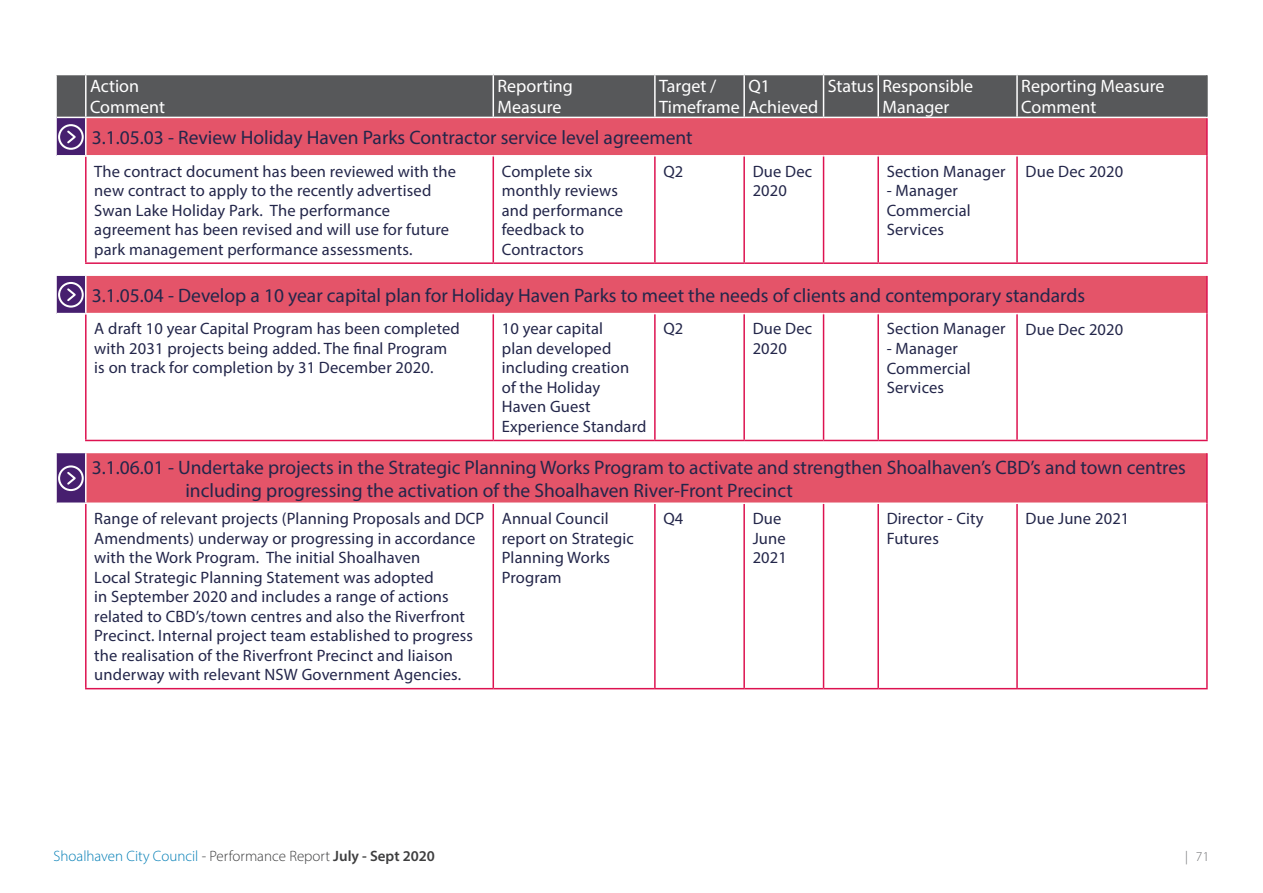
<style>
.page{position:relative;width:1263px;height:893px;background:#fff}
.page>*{position:absolute;margin:0;border:0;box-sizing:border-box;transform-origin:0 0}
.Table_Sub_Headers{font:19.5px/23.4px "Myriad Pro";color:#23264a}
.Table_Heading_1{font:18px/21.6px "Myriad Pro";color:#fff}
.Body_text{font:16.5px/19.5px "Myriad Pro";letter-spacing:.01em;color:#23264a}
.t1{font:300 15px "Myriad Pro";color:#007db5}
.t2{font:300 13.5px "Myriad Pro";color:#6c6d70}
.s1{color:#3e3e3f}
.s2{font-weight:600;color:#3e3e3f}
</style>
<div class="page">
<div style="left:57px;top:75px;width:1149px;height:42px;background:#57585a"></div>
<svg style="left:86px;top:118px;width:1121px;height:384px"></svg>
<hr style="left:85px;top:262px;width:408px;height:2px;background:#dd1250">
<hr style="left:493px;top:262px;width:162px;height:2px;background:#dd1250">
<hr style="left:655px;top:262px;width:89px;height:2px;background:#dd1250">
<hr style="left:744px;top:262px;width:79px;height:2px;background:#dd1250">
<hr style="left:823px;top:262px;width:55px;height:2px;background:#dd1250">
<hr style="left:878px;top:262px;width:139px;height:2px;background:#dd1250">
<hr style="left:1017px;top:262px;width:191px;height:2px;background:#dd1250">
<hr style="left:85px;top:440px;width:408px;height:1px;background:#dd1250">
<hr style="left:493px;top:440px;width:162px;height:1px;background:#dd1250">
<hr style="left:655px;top:440px;width:89px;height:1px;background:#dd1250">
<hr style="left:744px;top:440px;width:79px;height:1px;background:#dd1250">
<hr style="left:823px;top:440px;width:55px;height:1px;background:#dd1250">
<hr style="left:878px;top:440px;width:139px;height:1px;background:#dd1250">
<hr style="left:1017px;top:440px;width:191px;height:1px;background:#dd1250">
<hr style="left:85px;top:118px;width:2px;height:37px;background:#fff">
<hr style="left:85px;top:276px;width:2px;height:37px;background:#fff">
<hr style="left:85px;top:453px;width:2px;height:49px;background:#fff">
<hr style="left:1206px;top:118px;width:2px;height:38px;background:#dd1250">
<hr style="left:1206px;top:276px;width:2px;height:38px;background:#dd1250">
<hr style="left:1206px;top:453px;width:2px;height:50px;background:#dd1250">
<hr style="left:85px;top:157px;width:2px;height:105px;background:#dd1250">
<hr style="left:1206px;top:156px;width:2px;height:106px;background:#dd1250">
<hr style="left:85px;top:314px;width:2px;height:126px;background:#dd1250">
<hr style="left:1206px;top:314px;width:2px;height:126px;background:#dd1250">
<hr style="left:85px;top:504px;width:2px;height:184px;background:#dd1250">
<hr style="left:1206px;top:503px;width:2px;height:185px;background:#dd1250">
<hr style="left:85px;top:688px;width:408px;height:1px;background:#dd1250">
<hr style="left:493px;top:688px;width:162px;height:1px;background:#dd1250">
<hr style="left:655px;top:688px;width:89px;height:1px;background:#dd1250">
<hr style="left:744px;top:688px;width:79px;height:1px;background:#dd1250">
<hr style="left:823px;top:688px;width:55px;height:1px;background:#dd1250">
<hr style="left:878px;top:688px;width:139px;height:1px;background:#dd1250">
<hr style="left:1017px;top:688px;width:191px;height:1px;background:#dd1250">
<hr style="left:493px;top:155px;width:162px;height:2px;background:#fff">
<hr style="left:655px;top:155px;width:89px;height:2px;background:#fff">
<hr style="left:744px;top:155px;width:79px;height:2px;background:#fff">
<hr style="left:493px;top:313px;width:162px;height:1px;background:#fff">
<hr style="left:655px;top:313px;width:89px;height:1px;background:#fff">
<hr style="left:744px;top:313px;width:79px;height:1px;background:#fff">
<hr style="left:823px;top:155px;width:55px;height:2px;background:#fff">
<hr style="left:878px;top:155px;width:139px;height:2px;background:#fff">
<hr style="left:1017px;top:155px;width:189px;height:2px;background:#fff">
<hr style="left:823px;top:313px;width:55px;height:1px;background:#fff">
<hr style="left:878px;top:313px;width:139px;height:1px;background:#fff">
<hr style="left:1017px;top:313px;width:189px;height:1px;background:#fff">
<hr style="left:86px;top:155px;width:407px;height:2px;background:#fff">
<hr style="left:86px;top:313px;width:407px;height:1px;background:#fff">
<hr style="left:85px;top:75px;width:2px;height:42px;background:#fff">
<hr style="left:492px;top:75px;width:2px;height:42px;background:#fff">
<hr style="left:654px;top:75px;width:2px;height:42px;background:#fff">
<hr style="left:743px;top:75px;width:2px;height:42px;background:#fff">
<hr style="left:823px;top:75px;width:1px;height:42px;background:#fff">
<hr style="left:877px;top:75px;width:2px;height:42px;background:#fff">
<hr style="left:1016px;top:75px;width:2px;height:42px;background:#fff">
<hr style="left:1206px;top:75px;width:2px;height:42px;background:#57585a">
<hr style="left:492px;top:157px;width:2px;height:105px;background:#dd1250">
<hr style="left:492px;top:314px;width:2px;height:126px;background:#dd1250">
<hr style="left:492px;top:504px;width:2px;height:184px;background:#dd1250">
<hr style="left:654px;top:157px;width:2px;height:105px;background:#dd1250">
<hr style="left:654px;top:314px;width:2px;height:126px;background:#dd1250">
<hr style="left:654px;top:504px;width:2px;height:184px;background:#dd1250">
<hr style="left:743px;top:157px;width:2px;height:105px;background:#dd1250">
<hr style="left:743px;top:314px;width:2px;height:126px;background:#dd1250">
<hr style="left:743px;top:504px;width:2px;height:184px;background:#dd1250">
<hr style="left:823px;top:157px;width:1px;height:105px;background:#dd1250">
<hr style="left:823px;top:314px;width:1px;height:126px;background:#dd1250">
<hr style="left:823px;top:504px;width:1px;height:184px;background:#dd1250">
<hr style="left:877px;top:157px;width:2px;height:105px;background:#dd1250">
<hr style="left:877px;top:314px;width:2px;height:126px;background:#dd1250">
<hr style="left:877px;top:504px;width:2px;height:184px;background:#dd1250">
<hr style="left:1016px;top:157px;width:2px;height:105px;background:#dd1250">
<hr style="left:1016px;top:314px;width:2px;height:126px;background:#dd1250">
<hr style="left:1016px;top:504px;width:2px;height:184px;background:#dd1250">
<svg style="left:56px;top:117px;width:30px;height:386px"></svg>
<p class="Table_Heading_1" style="left:90px;top:74px;width:77px">Action<br>Comment</p>
<p class="Table_Heading_1" style="left:497px;top:74px;width:77px">Reporting<br>Measure</p>
<p class="Table_Heading_1" style="left:659px;top:74px;width:82px">Target /<br>Timeframe</p>
<p class="Table_Heading_1" style="left:748px;top:74px;width:71px">Q1<br>Achieved</p>
<p class="Table_Heading_1" style="left:828px;top:74px;width:48px">Status</p>
<p class="Table_Heading_1" style="left:882px;top:74px;width:92px">Responsible<br>Manager</p>
<p class="Table_Heading_1" style="left:1021px;top:74px;width:145px">Reporting Measure<br>Comment</p>
<p class="Table_Sub_Headers" style="left:92px;top:126px;width:602px">3.1.05.03 - Review Holiday Haven Parks Contractor service level agreement</p>
<p class="Body_text" style="left:94px;top:161px;width:363px">The contract document has been reviewed with the new contract to apply to the recently advertised Swan Lake Holiday Park. The performance agreement has been revised and will use for future park management performance assessments.</p>
<p class="Body_text" style="left:502px;top:161px;width:123px">Complete six monthly reviews and performance feedback to<br>Contractors</p>
<p class="Body_text" style="left:663px;top:161px;width:21px">Q2</p>
<p class="Body_text" style="left:753px;top:161px;width:61px">Due Dec<br>2020</p>
<p class="Body_text" style="left:887px;top:161px;width:120px">Section Manager</p>
<p class="Body_text" style="left:1025px;top:161px;width:99px">Due Dec 2020</p>
<p class="Body_text" style="left:887px;top:181px;width:86px">- Manager<br>Commercial<br>Services</p>
<p class="Table_Sub_Headers" style="left:92px;top:284px;width:995px">3.1.05.04 - Develop a 10 year capital plan for Holiday Haven Parks to meet the needs of clients and contemporary standards</p>
<p class="Body_text" style="left:94px;top:319px;width:367px">A draft 10 year Capital Program has been completed with 2031 projects being added. The final Program is on track for completion by 31 December 2020.</p>
<p class="Body_text" style="left:502px;top:319px;width:146px">10 year capital<br>plan developed including creation of the Holiday<br>Haven Guest<br>Experience Standard</p>
<p class="Body_text" style="left:663px;top:319px;width:21px">Q2</p>
<p class="Body_text" style="left:753px;top:319px;width:61px">Due Dec<br>2020</p>
<p class="Body_text" style="left:887px;top:319px;width:120px">Section Manager</p>
<p class="Body_text" style="left:1025px;top:319px;width:99px">Due Dec 2020</p>
<p class="Body_text" style="left:887px;top:338px;width:86px">- Manager<br>Commercial<br>Services</p>
<p class="Table_Sub_Headers" style="left:185px;top:455px;width:1002px;text-indent:-94px">3.1.06.01 - Undertake projects in the Strategic Planning Works Program to activate and strengthen Shoalhaven’s CBD’s and town centres including progressing the activation of the Shoalhaven River-Front Precinct</p>
<p class="Body_text" style="left:94px;top:509px;width:392px">Range of relevant projects (Planning Proposals and DCP Amendments) underway or progressing in accordance with the Work Program. The initial Shoalhaven<br>Local Strategic Planning Statement was adopted<br>in September 2020 and includes a range of actions related to CBD’s/town centres and also the Riverfront Precinct. Internal project team established to progress the realisation of the Riverfront Precinct and liaison underway with relevant NSW Government Agencies.</p>
<p class="Body_text" style="left:502px;top:509px;width:134px">Annual Council report on Strategic<br>Planning Works<br>Program</p>
<p class="Body_text" style="left:663px;top:509px;width:21px">Q4</p>
<p class="Body_text" style="left:753px;top:509px;width:36px">Due<br>June<br>2021</p>
<p class="Body_text" style="left:887px;top:509px;width:98px">Director - City<br>Futures</p>
<p class="Body_text" style="left:1025px;top:509px;width:105px">Due June 2021</p>
<p class="t1" style="left:54px;top:847px;width:383px">Shoalhaven City Council <span class="s1">- Performance Report</span> <span class="s2">July - Sept 2020</span></p>
<p class="t2" style="left:1185px;top:848px;width:26px">| 71</p>
</div>
